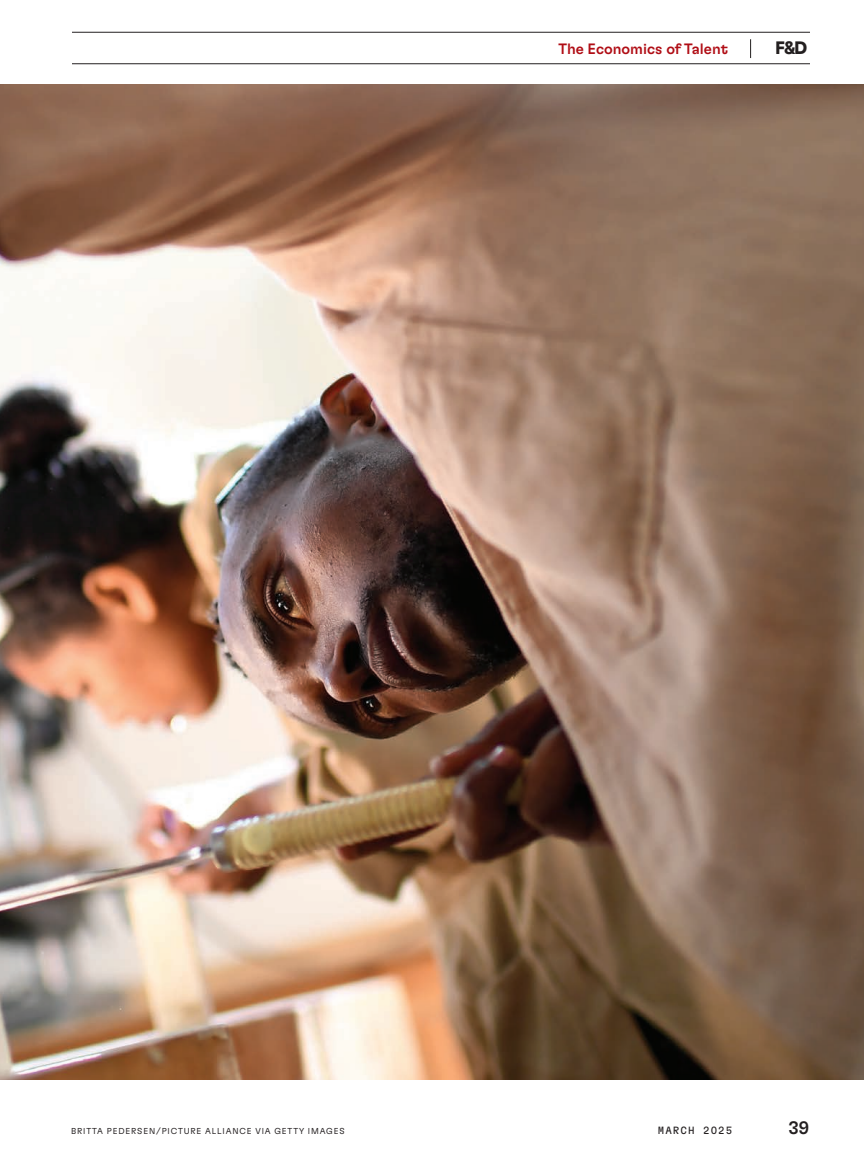
<style>
.page{position:relative;width:864px;height:1161px;background:#fff}
.page>*{position:absolute;margin:0;border:0;box-sizing:border-box;transform-origin:0 0}
.t1{font:700 18px "GT Flexa";color:#231f20}
.t2{font:500 18px "GT Flexa";color:#231f20}
.t3{font:500 15px "GT Flexa";color:#b00d15}
.t4{font:10.5px "GT Flexa Mono";letter-spacing:.1em;color:#231f20}
.t5{font:300 8.7px "GT Flexa";letter-spacing:.1em;color:#231f20}
</style>
<div class="page">
<svg style="left:750px;top:39px;width:1px;height:19px"></svg>
<hr style="left:72px;top:32px;width:738px;height:1px;background:#231f20">
<hr style="left:72px;top:63px;width:738px;height:1px;background:#231f20">
<img style="left:0;top:85px;width:864px;height:995px">
<h2 class="t3" style="left:559px;top:39px;width:171px">The Economics of Talent</h2>
<h1 class="t1" style="left:775px;top:37px;width:33px">F&amp;D</h1>
<p class="t5" style="left:71px;top:1126px;width:275px">BRITTA PEDERSEN/PICTURE ALLIANCE VIA GETTY IMAGES</p>
<p class="t4" style="left:658px;top:1124px;width:76px">MARCH 2025</p>
<h1 class="t2" style="left:789px;top:1117px;width:22px">39</h1>
</div>
